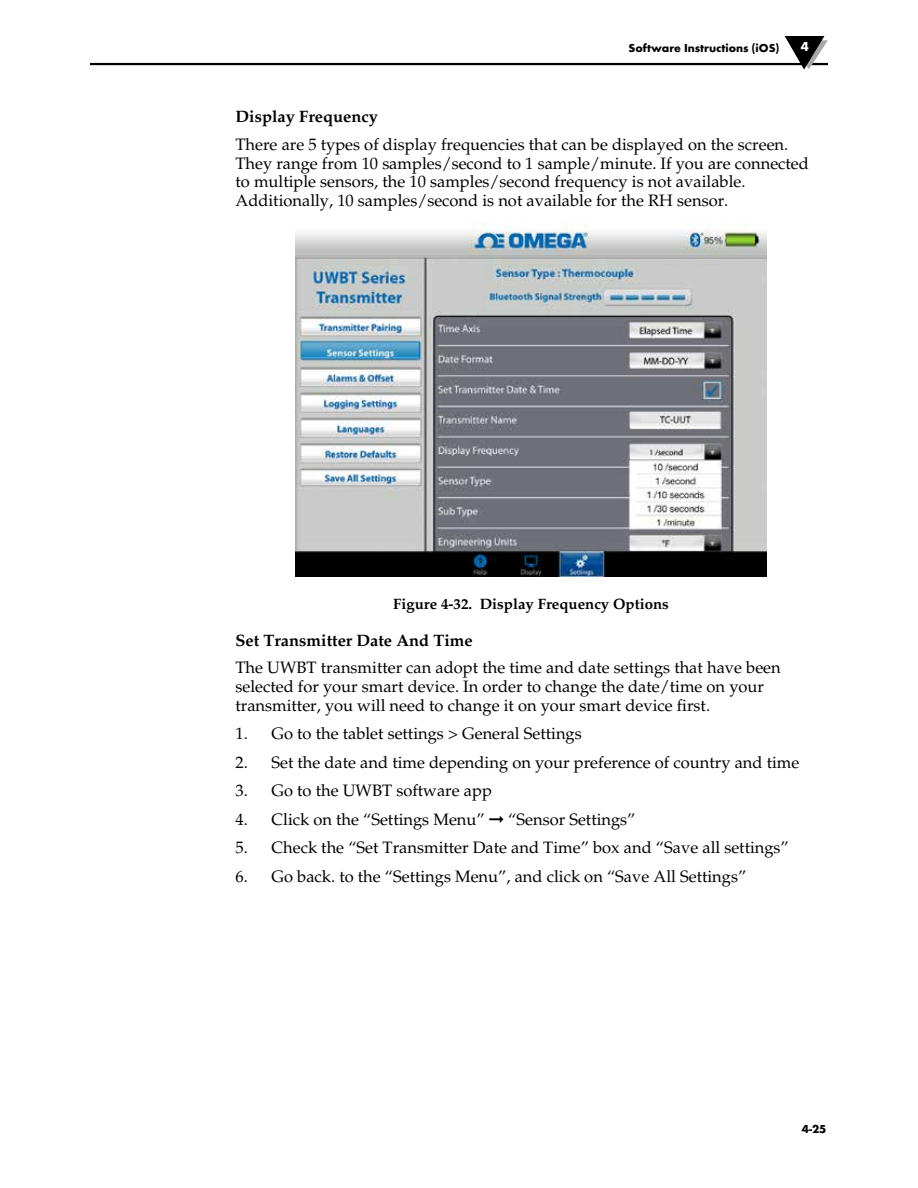
<style>
.page{position:relative;width:918px;height:1188px;background:#fff}
.page>*{position:absolute;margin:0;border:0;box-sizing:border-box;transform-origin:0 0}
.t1{font:16.5px/18.8px "Palatino";color:#000}
.t2{font:700 16.5px "Palatino";color:#000}
.t3{font:700 15px "Palatino";color:#000}
.t4{font:700 13.5px "Futura T";color:#fff}
.t5{font:700 12px "Futura T";color:#000}
</style>
<div class="page">
<hr style="left:90px;top:63px;width:738px;height:2px;background:#000">
<svg style="left:785px;top:36px;width:43px;height:34px"></svg>
<img style="left:295px;top:223px;width:471px;height:354px">
<p class="t5" style="left:629px;top:41px;width:152px">Software Instructions (iOS)</p>
<p class="t4" style="left:801px;top:38px;width:10px">4</p>
<p class="t2" style="left:236px;top:107px;width:144px">Display Frequency</p>
<p class="t1" style="left:236px;top:135px;width:575px">There are 5 types of display frequencies that can be displayed on the screen.<br>They range from 10 samples/second to 1 sample/minute. If you are connected to multiple sensors, the 10 samples/second frequency is not available.<br>Additionally, 10 samples/second is not available for the RH sensor.</p>
<p class="t3" style="left:393px;top:595px;width:277px">Figure 4-32. Display Frequency Options</p>
<p class="t2" style="left:236px;top:630px;width:239px">Set Transmitter Date And Time</p>
<p class="t1" style="left:236px;top:659px;width:547px">The UWBT transmitter can adopt the time and date settings that have been selected for your smart device. In order to change the date/time on your transmitter, you will need to change it on your smart device first.</p>
<p class="t1" style="left:236px;top:725px;width:348px">1. Go to the tablet settings &gt; General Settings</p>
<p class="t1" style="left:236px;top:753px;width:565px">2. Set the date and time depending on your preference of country and time</p>
<p class="t1" style="left:236px;top:782px;width:258px">3. Go to the UWBT software app</p>
<p class="t1" style="left:236px;top:810px;width:402px">4. Click on the “Settings Menu” ➞ “Sensor Settings”</p>
<p class="t1" style="left:236px;top:839px;width:555px">5. Check the “Set Transmitter Date and Time” box and “Save all settings”</p>
<p class="t1" style="left:236px;top:867px;width:512px">6. Go back. to the “Settings Menu”, and click on “Save All Settings”</p>
<p class="t5" style="left:802px;top:1122px;width:26px">4-25</p>
</div>
